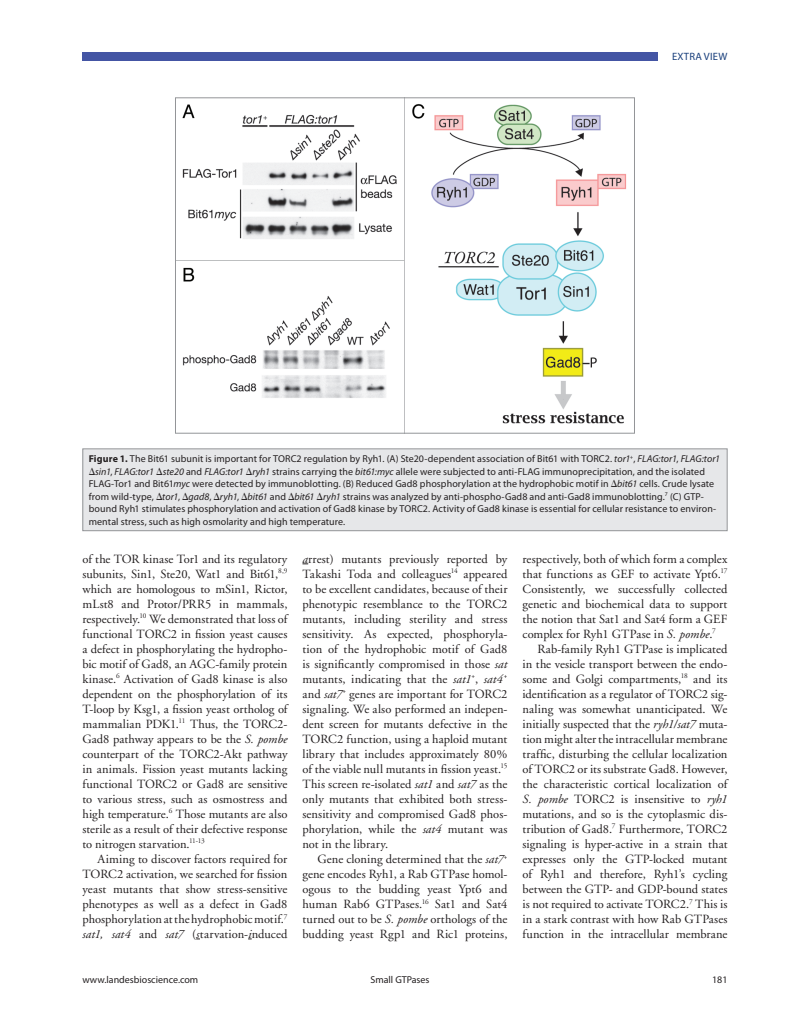
<style>
.page{position:relative;width:810px;height:1035px;background:#fff}
.page>*{position:absolute;margin:0;border:0;box-sizing:border-box;transform-origin:0 0}
.t1{font:12.5px/15px "Adobe Garamond";letter-spacing:.005em;color:#231f20;text-align:justify}
.t2{font:10.62px "Myriad Pro";letter-spacing:.025em;color:#193f7c}
.t3{font:10px/12.5px "Myriad Pro";letter-spacing:.01em;color:#231f20}
.s1{font-weight:700}
.s2{font-style:italic}
.s3{font-family:"Universal Std Greekw Math Pi"}
</style>
<div class="page">
<div style="left:82px;top:53px;width:576px;height:8px;background:#4455a4"></div>
<img style="left:177px;top:100px;width:450px;height:332px">
<div style="left:175px;top:98px;width:460px;height:336px;border:1px solid #939598"></div>
<div style="left:83px;top:449px;width:644px;height:82px;background:#e6e7e9"></div>
<div style="left:82px;top:449px;width:645px;height:82px;border:1px solid #939598"></div>
<p class="t2" style="left:672px;top:50px;width:57px">Extra view</p>
<p class="t3" style="left:89px;top:453px;width:633px"><span class="s1">Figure 1.</span> The Bit61 subunit is important for TORC2 regulation by Ryh1. (A) Ste20-dependent association of Bit61 with TORC2. <span class="s2">tor1</span><sup>+</sup>, <span class="s2">FLAG:tor1</span>, <span class="s2">FLAG:tor1<br></span><span class="s3">Δ</span><span class="s2">sin1</span>, <span class="s2">FLAG:tor1</span> <span class="s3">Δ</span><span class="s2">ste20</span> and <span class="s2">FLAG:tor1</span> <span class="s3">Δ</span><span class="s2">ryh1</span> strains carrying the <span class="s2">bit61:myc</span> allele were subjected to anti-FLAG immunoprecipitation, and the isolated FLAG-Tor1 and Bit61<span class="s2">myc</span> were detected by immunoblotting. (B) Reduced Gad8 phosphorylation at the hydrophobic motif in <span class="s3">Δ</span><span class="s2">bit61</span> cells. Crude lysate from wild-type, <span class="s3">Δ</span><span class="s2">tor1</span>, <span class="s3">Δ</span><span class="s2">gad8</span>, <span class="s3">Δ</span><span class="s2">ryh1</span>, <span class="s3">Δ</span><span class="s2">bit61</span> and <span class="s3">Δ</span><span class="s2">bit61</span> <span class="s3">Δ</span><span class="s2">ryh1</span> strains was analyzed by anti-phospho-Gad8 and anti-Gad8 immunoblotting.<sup>7</sup> (C) GTP&shy;bound Ryh1 stimulates phosphorylation and activation of Gad8 kinase by TORC2. Activity of Gad8 kinase is essential for cellular resistance to environ&shy;mental stress, such as high osmolarity and high temperature.</p>
<p class="t1" style="left:82px;top:551px;width:207px">of the TOR kinase Tor1 and its regulatory subunits, Sin1, Ste20, Wat1 and Bit61,<sup>8,9 </sup>which are homologous to mSin1, Rictor, mLst8 and Protor/PRR5 in mammals, respectively.<sup>10</sup> We demonstrated that loss of functional TORC2 in fission yeast causes a defect in phosphorylating the hydropho&shy;bic motif of Gad8, an AGC-family protein kinase.<sup>6</sup> Activation of Gad8 kinase is also dependent on the phosphorylation of its T-loop by Ksg1, a fission yeast ortholog of mammalian PDK1.<sup>11</sup> Thus, the TORC2- Gad8 pathway appears to be the <span class="s2">S. pombe </span>counterpart of the TORC2-Akt pathway in animals. Fission yeast mutants lacking functional TORC2 or Gad8 are sensitive to various stress, such as osmostress and high temperature.<sup>6</sup> Those mutants are also sterile as a result of their defective response to nitrogen starvation.<sup>11-13</sup></p>
<p class="t1" style="left:83px;top:852px;width:207px;text-indent:15px">Aiming to discover factors required for TORC2 activation, we searched for fission yeast mutants that show stress-sensitive phenotypes as well as a defect in Gad8 phosphorylation at the hydrophobic motif.<sup>7 </sup><span class="s2">sat1, sat4</span> and <span class="s2">sat7</span> (<span class="s2">s</span>tarvation-<span class="s2">i</span>nduced</p>
<p class="t1" style="left:302px;top:551px;width:207px"><span class="s2">a</span>rrest) mutants previously reported by Takashi Toda and colleagues<sup>14</sup> appeared to be excellent candidates, because of their phenotypic resemblance to the TORC2 mutants, including sterility and stress sensitivity. As expected, phosphoryla&shy;tion of the hydrophobic motif of Gad8 is significantly compromised in those <span class="s2">sat </span>mutants, indicating that the <span class="s2">sat1</span><sup>+</sup>, <span class="s2">sat4</span><sup>+ </sup>and <span class="s2">sat7</span><sup>+</sup> genes are important for TORC2 signaling. We also performed an indepen&shy;dent screen for mutants defective in the TORC2 function, using a haploid mutant library that includes approximately 80% of the viable null mutants in fission yeast.<sup>15<br></sup>This screen re-isolated <span class="s2">sat1</span> and <span class="s2">sat7</span> as the only mutants that exhibited both stress&shy;sensitivity and compromised Gad8 phos&shy;phorylation, while the <span class="s2">sat4</span> mutant was not in the library.</p>
<p class="t1" style="left:302px;top:852px;width:207px;text-indent:15px">Gene cloning determined that the <span class="s2">sat7</span><sup>+ </sup>gene encodes Ryh1, a Rab GTPase homol&shy;ogous to the budding yeast Ypt6 and human Rab6 GTPases.<sup>16</sup> Sat1 and Sat4 turned out to be <span class="s2">S. pombe</span> orthologs of the budding yeast Rgp1 and Ric1 proteins,</p>
<p class="t1" style="left:522px;top:551px;width:207px">respectively, both of which form a complex</p>
<p class="t1" style="left:522px;top:566px;width:207px">that functions as GEF to activate Ypt6.<sup>17</sup></p>
<p class="t1" style="left:522px;top:581px;width:207px">Consistently, we successfully collected</p>
<p class="t1" style="left:522px;top:596px;width:206px">genetic and biochemical data to support</p>
<p class="t1" style="left:522px;top:611px;width:206px">the notion that Sat1 and Sat4 form a GEF</p>
<p class="t1" style="left:522px;top:626px;width:195px">complex for Ryh1 GTPase in <span class="s2">S. pombe</span>.<sup>7</sup></p>
<p class="t1" style="left:537px;top:641px;width:191px">Rab-family Ryh1 GTPase is implicated</p>
<p class="t1" style="left:522px;top:656px;width:207px">in the vesicle transport between the endo-</p>
<p class="t1" style="left:522px;top:671px;width:206px">some and Golgi compartments,<sup>18</sup> and its</p>
<p class="t1" style="left:523px;top:686px;width:206px">identification as a regulator of TORC2 sig-</p>
<p class="t1" style="left:523px;top:701px;width:206px">naling was somewhat unanticipated. We</p>
<p class="t1" style="left:523px;top:716px;width:206px">initially suspected that the <span class="s2">ryh1/sat7</span> muta-</p>
<p class="t1" style="left:523px;top:731px;width:207px">tion might alter the intracellular membrane</p>
<p class="t1" style="left:523px;top:746px;width:207px">traffic, disturbing the cellular localization</p>
<p class="t1" style="left:523px;top:761px;width:206px">of TORC2 or its substrate Gad8. However,</p>
<p class="t1" style="left:523px;top:776px;width:206px">the characteristic cortical localization of</p>
<p class="t1" style="left:523px;top:791px;width:206px"><span class="s2">S. pombe</span> TORC2 is insensitive to <span class="s2">ryh1</span></p>
<p class="t1" style="left:523px;top:806px;width:206px">mutations, and so is the cytoplasmic dis-</p>
<p class="t1" style="left:523px;top:822px;width:206px">tribution of Gad8.<sup>7</sup> Furthermore, TORC2</p>
<p class="t1" style="left:522px;top:837px;width:207px">signaling is hyper-active in a strain that</p>
<p class="t1" style="left:522px;top:852px;width:206px">expresses only the GTP-locked mutant</p>
<p class="t1" style="left:522px;top:867px;width:206px">of Ryh1 and therefore, Ryh1’s cycling</p>
<p class="t1" style="left:522px;top:882px;width:207px">between the GTP- and GDP-bound states</p>
<p class="t1" style="left:522px;top:897px;width:206px">is not required to activate TORC2.<sup>7</sup> This is</p>
<p class="t1" style="left:523px;top:912px;width:207px">in a stark contrast with how Rab GTPases</p>
<p class="t1" style="left:523px;top:927px;width:206px">function in the intracellular membrane</p>
<p class="t3" style="left:82px;top:973px;width:117px">www.landesbioscience.com</p>
<p class="t3" style="left:370px;top:973px;width:61px">Small GTPases</p>
<p class="t3" style="left:712px;top:973px;width:17px">181</p>
</div>
